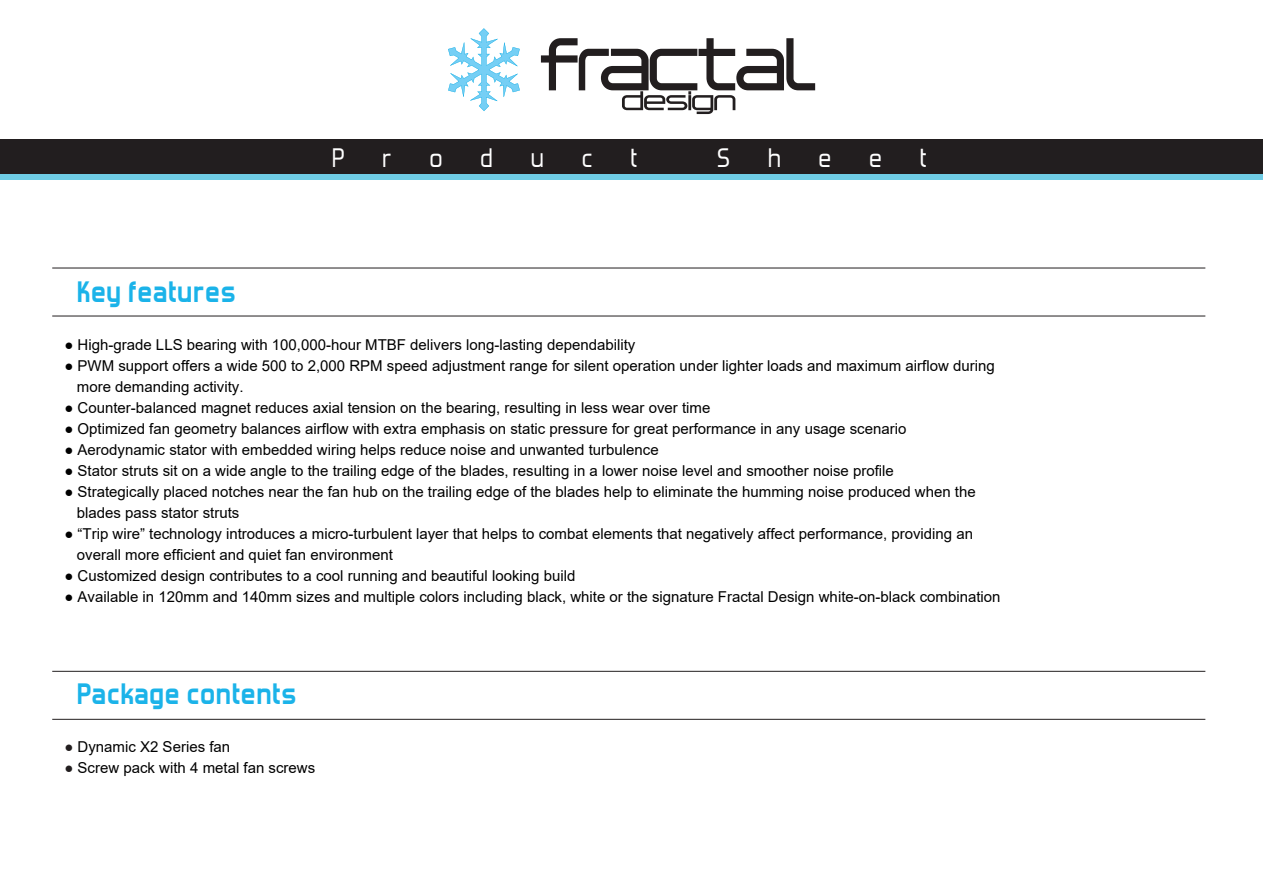
<style>
.page{position:relative;width:1263px;height:893px;background:#fff}
.page>*{position:absolute;margin:0;border:0;box-sizing:border-box;transform-origin:0 0}
.t1{font:700 33px "Forgotten Futurist";color:#1bb3e9}
.t2{font:31.5px "Forgotten Futurist";letter-spacing:1.2em;color:#fff}
.t3{font:15px/21px "Arial";color:#000}
.s1{color:#221e1f}
</style>
<div class="page">
<hr style="left:52px;top:268px;width:1153px;height:1px;background:#221e1f">
<hr style="left:52px;top:316px;width:1153px;height:1px;background:#221e1f">
<div style="left:0;top:167px;width:1263px;height:13px;background:#6fcce5"></div>
<div style="left:0;top:140px;width:1263px;height:34px;background:#221e1f"></div>
<svg style="left:541px;top:38px;width:274px;height:76px"></svg>
<svg style="left:448px;top:28px;width:72px;height:83px"></svg>
<hr style="left:52px;top:671px;width:1153px;height:1px;background:#221e1f">
<hr style="left:52px;top:719px;width:1153px;height:1px;background:#221e1f">
<h2 class="t2" style="left:332px;top:144px;width:307px">Product</h2>
<h2 class="t2" style="left:717px;top:144px;width:211px">Sheet</h2>
<h1 class="t1" style="left:76px;top:274px;width:161px">Key features</h1>
<p class="t3" style="left:64px;top:334px;width:572px">● High-grade LLS bearing with 100,000-hour MTBF delivers long-lasting dependability</p>
<p class="t3" style="left:77px;top:355px;width:919px;text-indent:-13px">● PWM support offers a wide 500 to 2,000 RPM speed adjustment range for silent operation under lighter loads and maximum airflow during more demanding activity.</p>
<p class="t3" style="left:64px;top:397px;width:648px">● Counter-balanced magnet reduces axial tension on the bearing, resulting in less wear over time</p>
<p class="t3" style="left:64px;top:418px;width:843px">● Optimized fan geometry balances airflow with extra emphasis on static pressure for great performance in any usage scenario</p>
<p class="t3" style="left:64px;top:439px;width:596px">● Aerodynamic stator with embedded wiring helps reduce noise and unwanted turbulence</p>
<p class="t3" style="left:64px;top:460px;width:831px">● Stator struts sit on a wide angle to the trailing edge of the blades, resulting in a lower noise level and smoother noise profile</p>
<p class="t3" style="left:77px;top:481px;width:900px;text-indent:-13px">● Strategically placed notches near the fan hub on the trailing edge of the blades help to eliminate the humming noise produced when the blades pass stator struts</p>
<p class="t3" style="left:77px;top:523px;width:898px;text-indent:-13px">● “Trip wire” technology introduces a micro-turbulent layer that helps to combat elements that negatively affect performance, providing an overall more efficient and quiet fan environment</p>
<p class="t3" style="left:64px;top:565px;width:512px">● Customized design contributes to a cool running and beautiful looking build</p>
<p class="t3" style="left:64px;top:586px;width:938px">● Available in 120mm and 140mm sizes and multiple colors including black, white or the signature Fractal Design white-on-black combination</p>
<h1 class="t1" style="left:76px;top:677px;width:222px">Package contents</h1>
<p class="t3" style="left:64px;top:736px;width:167px"><span class="s1">●</span> Dynamic X2 Series fan</p>
<p class="t3" style="left:64px;top:757px;width:252px"><span class="s1">●</span> Screw pack with 4 metal fan screws</p>
</div>
